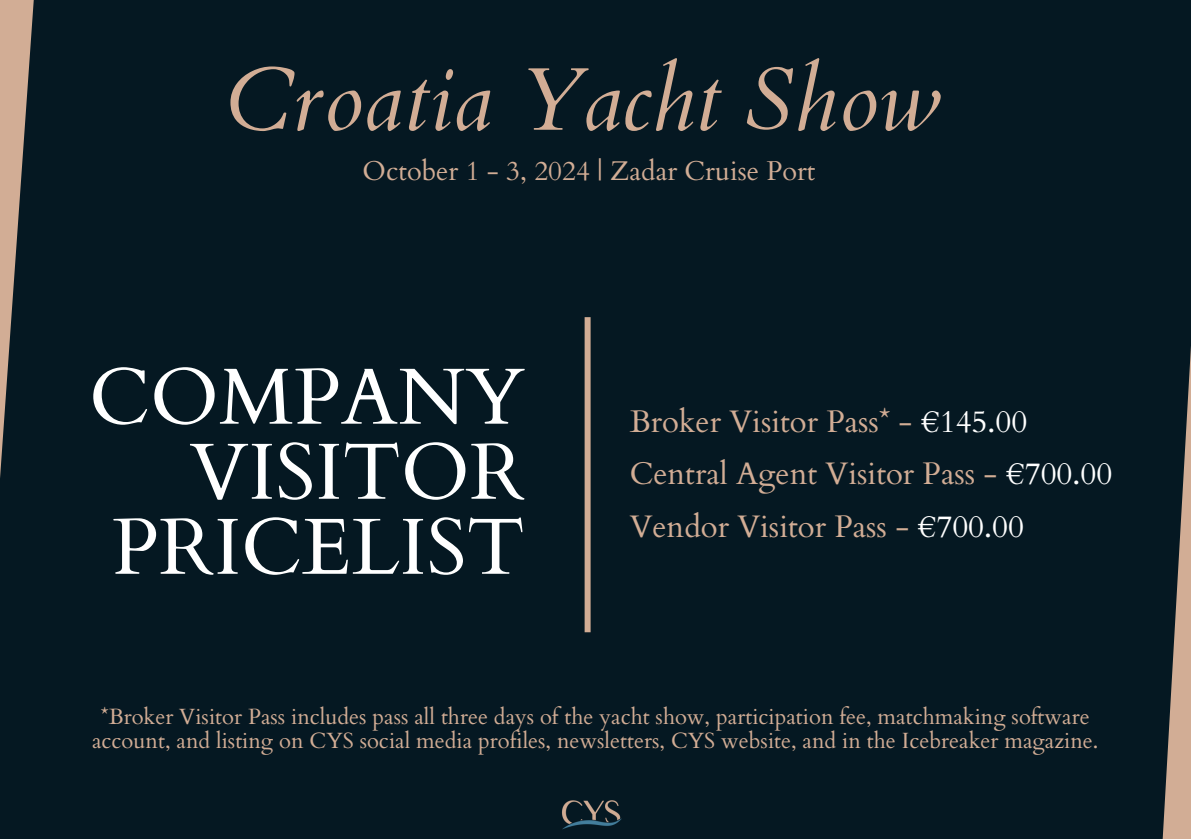
<style>
.page{position:relative;width:1191px;height:839px;background:#fff}
.page>*{position:absolute;margin:0;border:0;box-sizing:border-box;transform-origin:0 0}
.t1{font:italic 89.2px "Cardo";color:#d2ad95}
.t2{font:79.6px/75px "Cardo";color:#fff;text-align:right}
.t3{font:31.2px/52.4px "Cardo";color:#d2ad95}
.t4{font:27.2px "Cardo";color:#d2ad95}
.t5{font:22px/24px "Cardo";color:#d2ad95;text-align:center}
.s1{color:#fff}
</style>
<div class="page">
<div style="left:0;top:0;width:1191px;height:838px;background:#051822"></div>
<div style="left:585px;top:317px;width:6px;height:315px;background:#d2ad95"></div>
<svg style="left:0;top:0;width:34px;height:478px"></svg>
<svg style="left:1162px;top:346px;width:29px;height:492px"></svg>
<img style="left:562px;top:800px;width:60px;height:30px">
<h2 class="t1" style="left:226px;top:41px;width:716px">Croatia Yacht Show</h2>
<h3 class="t4" style="left:363px;top:153px;width:454px">October 1 - 3, 2024 | Zadar Cruise Port</h3>
<p class="t2" style="left:89px;top:361px;width:437px">COMPANY<br>VISITOR<br>PRICELIST</p>
<h1 class="t3" style="left:630px;top:396px;width:484px">Broker Visitor Pass* - <span class="s1">€145.00<br></span>Central Agent Visitor Pass - <span class="s1">€700.00<br></span>Vendor Visitor Pass - <span class="s1">€700.00</span></h1>
<p class="t5" style="left:92px;top:705px;width:1008px">*Broker Visitor Pass includes pass all three days of the yacht show, participation fee, matchmaking software account, and listing on CYS social media profiles, newsletters, CYS website, and in the Icebreaker magazine.</p>
</div>
